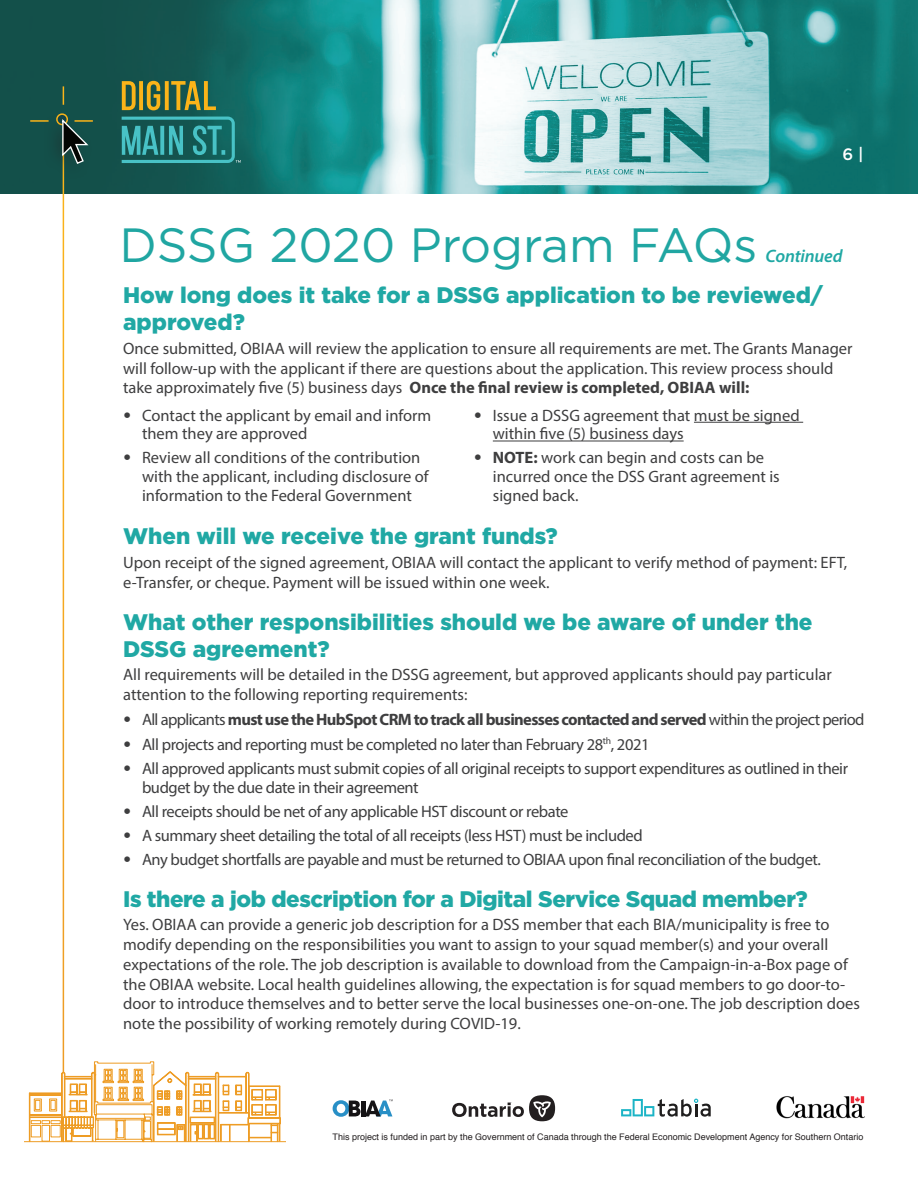
<style>
.page{position:relative;width:918px;height:1188px;background:#fff}
.page>*{position:absolute;margin:0;border:0;box-sizing:border-box;transform-origin:0 0}
.t1{font:48px "Gotham";color:#20a6a2}
.t2{font:900 22.5px/27px "Gotham";color:#20a8a4}
.t3{font:900 22.5px "Gotham";letter-spacing:-.02em;color:#20a8a4}
.t4{font:italic 600 18px "Myriad Pro";letter-spacing:-.01em;color:#20a8a4}
.t5{font:16.5px/19.8px "Myriad Pro";color:#3e3e3f}
.t6{font:16.5px/18.8px "Myriad Pro";letter-spacing:-.025em;color:#3e3e3f}
.t7{font:700 16.5px "Myriad Pro";letter-spacing:-.04em;color:#3e3e3f}
.t8{font:500 16.5px "Gotham";color:#fff}
.t9{font:9px "Helvetica";color:#231f20}
.s1{font-weight:700}
.s2{font-family:"Gotham";font-weight:900}
.s3{font-weight:400}
</style>
<div class="page">
<img style="left:0;top:0;width:918px;height:194px">
<svg style="left:30px;top:120px;width:13px;height:2px"></svg>
<svg style="left:63px;top:86px;width:1px;height:19px"></svg>
<hr style="left:63px;top:138px;width:1px;height:935px;background:#fff">
<div style="left:43px;top:112px;width:51px;height:69px;background:#231f20;opacity:.35"></div>
<svg style="left:62px;top:117px;width:31px;height:48px"></svg>
<svg style="left:452px;top:1103px;width:72px;height:14px"></svg>
<div style="left:529px;top:1095px;width:26px;height:26px;background:#231f20;border-radius:50%"></div>
<svg style="left:533px;top:1101px;width:18px;height:16px"></svg>
<svg style="left:621px;top:1099px;width:90px;height:18px"></svg>
<svg style="left:333px;top:1099px;width:60px;height:18px"></svg>
<img style="left:776px;top:1096px;width:89px;height:23px">
<svg style="left:122px;top:81px;width:15px;height:29px"></svg>
<svg style="left:139px;top:81px;width:4px;height:29px"></svg>
<svg style="left:147px;top:81px;width:13px;height:30px"></svg>
<svg style="left:165px;top:81px;width:4px;height:29px"></svg>
<svg style="left:171px;top:81px;width:45px;height:29px"></svg>
<svg style="left:122px;top:117px;width:119px;height:46px;background:#278280"></svg>
<svg style="left:29px;top:1061px;width:252px;height:80px"></svg>
<hr style="left:25px;top:1141px;width:260px;height:1px;background:#ee9c24">
<hr style="left:694px;top:422px;width:109px;height:1px;background:#3e3e3f">
<hr style="left:493px;top:441px;width:191px;height:1px;background:#3e3e3f">
<p class="t8" style="left:842px;top:144px;width:23px">6 |</p>
<p class="t1" style="left:120px;top:214px;width:639px">DSSG 2020 Program FAQs</p>
<p class="t4" style="left:766px;top:244px;width:78px">Continued</p>
<p class="t2" style="left:123px;top:282px;width:701px">How long does it take for a DSSG application to be reviewed/ approved?</p>
<p class="t5" style="left:123px;top:338px;width:731px">Once submitted, OBIAA will review the application to ensure all requirements are met. The Grants Manager will follow-up with the applicant if there are questions about the application. This review process should take approximately five (5) business days <span class="s1">Once the final review is completed, OBIAA will:</span></p>
<p class="t5" style="left:142px;top:405px;width:291px;line-height:18.8px;text-indent:-19px"><span class="s2">•</span> Contact the applicant by email and inform them they are approved</p>
<p class="t5" style="left:142px;top:448px;width:288px;line-height:18.8px;text-indent:-19px"><span class="s2">•</span> Review all conditions of the contribution with the applicant, including disclosure of information to the Federal Government</p>
<p class="t5" style="left:493px;top:405px;width:308px;line-height:18.8px;text-indent:-19px"><span class="s2">•</span> Issue a DSSG agreement that must be signed within five (5) business days</p>
<p class="t5" style="left:493px;top:448px;width:288px;line-height:18.8px;text-indent:-19px"><span class="s2">•</span> <span class="s1">NOTE:</span> work can begin and costs can be incurred once the DSS Grant agreement is signed back.</p>
<p class="t2" style="left:123px;top:523px;width:436px">When will we receive the grant funds?</p>
<p class="t5" style="left:123px;top:552px;width:726px">Upon receipt of the signed agreement, OBIAA will contact the applicant to verify method of payment: EFT, e-Transfer, or cheque. Payment will be issued within one week.</p>
<p class="t2" style="left:123px;top:608px;width:691px">What other responsibilities should we be aware of under the<br>DSSG agreement?</p>
<p class="t5" style="left:123px;top:664px;width:710px">All requirements will be detailed in the DSSG agreement, but approved applicants should pay particular attention to the following reporting requirements:</p>
<p class="t7" style="left:123px;top:709px;width:743px"><span class="s2">•</span> <span class="s3">All applicants</span> must use the HubSpot CRM to track all businesses contacted and served <span class="s3">within the project period</span></p>
<p class="t6" style="left:123px;top:734px;width:528px"><span class="s2">•</span> All projects and reporting must be completed no later than February 28<sup>th</sup>, 2021</p>
<p class="t6" style="left:142px;top:759px;width:708px;text-indent:-19px"><span class="s2">•</span> All approved applicants must submit copies of all original receipts to support expenditures as outlined in their budget by the due date in their agreement</p>
<p class="t6" style="left:123px;top:801px;width:447px"><span class="s2">•</span> All receipts should be net of any applicable HST discount or rebate</p>
<p class="t6" style="left:123px;top:826px;width:521px"><span class="s2">•</span> A summary sheet detailing the total of all receipts (less HST) must be included</p>
<p class="t6" style="left:123px;top:850px;width:699px"><span class="s2">•</span> Any budget shortfalls are payable and must be returned to OBIAA upon final reconciliation of the budget.</p>
<p class="t3" style="left:123px;top:883px;width:686px">Is there a job description for a Digital Service Squad member?</p>
<p class="t5" style="left:123px;top:915px;width:738px">Yes. OBIAA can provide a generic job description for a DSS member that each BIA/municipality is free to modify depending on the responsibilities you want to assign to your squad member(s) and your overall expectations of the role. The job description is available to download from the Campaign-in-a-Box page of the OBIAA website. Local health guidelines allowing, the expectation is for squad members to go door-to&shy;door to introduce themselves and to better serve the local businesses one-on-one. The job description does note the possibility of working remotely during COVID-19.</p>
<p class="t9" style="left:333px;top:1130px;width:532px">This project is funded in part by the Government of Canada through the Federal Economic Development Agency for Southern Ontario</p>
</div>
